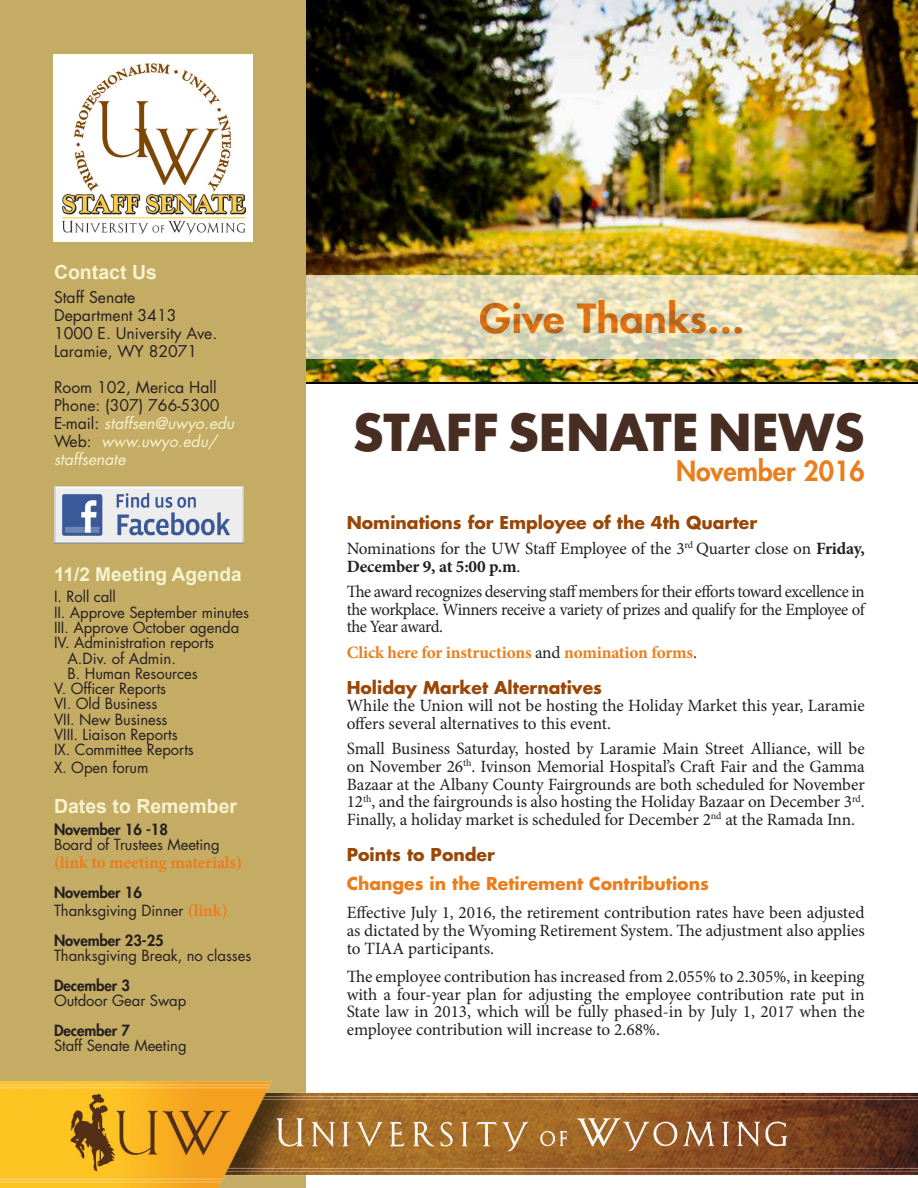
<style>
.page{position:relative;width:918px;height:1188px;background:#fff}
.page>*{position:absolute;margin:0;border:0;box-sizing:border-box;transform-origin:0 0}
.t1{font:700 49.5px "Futura Std";color:#482d23}
.t2{font:800 39px "Futura Std";color:#ea7e1d;scale:1.1 1}
.t3{font:800 27px "Futura Std";color:#ea7e1d}
.t4{font:700 19.5px "Arial";color:#f6f3cf}
.t5{font:700 19.05px "Arial";color:#f6f3cf}
.t6{font:17.25px/17.7px "Minion Pro";letter-spacing:-.005em;color:#231f20;text-align:justify}
.t7{font:700 17.25px "Futura Std";color:#994606}
.t8{font:700 17.25px "Minion Pro";letter-spacing:-.01em;color:#ea7e1d}
.t9{font:700 17.25px "Futura Std";color:#ea7e1d}
.t10{font:15.75px/18px "Futura Std";color:#231f20}
.t11{font:15px/17.7px "Futura Std";letter-spacing:-.005em;color:#231f20}
.t12{font:800 15px "Futura Std";letter-spacing:-.005em;color:#231f20}
.s1{font-style:italic;color:#f6f3cf}
.s2{font-weight:800}
.s3{font-family:"Minion Pro";font-weight:700;font-size:17.25px;color:#ea7e1d}
.s4{font-weight:700}
.s5{font-weight:400;color:#231f20}
</style>
<div class="page">
<div style="left:0;top:0;width:306px;height:1188px;background:#c5ac65"></div>
<div style="left:53px;top:54px;width:200px;height:188px;background:#fff"></div>
<img style="left:62px;top:64px;width:184px;height:170px">
<img style="left:0;top:1081px;width:918px;height:107px">
<img style="left:54px;top:486px;width:190px;height:57px">
<img style="left:306px;top:0;width:612px;height:382px">
<svg style="left:306px;top:275px;width:612px;height:84px;background:#e3ddbb"></svg>
<p class="t4" style="left:54px;top:259px;width:104px">Contact Us</p>
<p class="t10" style="left:54px;top:288px;width:165px">Staff Senate<br>Department 3413<br>1000 E. University Ave.<br>Laramie, WY 82071</p>
<p class="t10" style="left:54px;top:378px;width:182px">Room 102, Merica Hall<br>Phone: (307) 766-5300<br>E-mail: <span class="s1">staffsen@uwyo.edu<br></span>Web: <span class="s1">www.uwyo.edu/ staffsenate</span></p>
<p class="t5" style="left:54px;top:562px;width:189px">11/2 Meeting Agenda</p>
<p class="t11" style="left:54px;top:588px;width:63px">I. Roll call</p>
<p class="t11" style="left:54px;top:603px;width:197px">II. Approve September minutes</p>
<p class="t11" style="left:54px;top:619px;width:187px">III. Approve October agenda</p>
<p class="t11" style="left:54px;top:634px;width:162px">IV. Administration reports</p>
<p class="t11" style="left:68px;top:649px;width:110px">A.Div. of Admin.</p>
<p class="t11" style="left:68px;top:665px;width:132px">B. Human Resources</p>
<p class="t11" style="left:54px;top:680px;width:114px">V. Officer Reports</p>
<p class="t11" style="left:54px;top:695px;width:105px">VI. Old Business</p>
<p class="t11" style="left:54px;top:711px;width:115px">VII. New Business</p>
<p class="t11" style="left:54px;top:726px;width:125px">VIII. Liaison Reports</p>
<p class="t11" style="left:54px;top:741px;width:141px">IX. Committee Reports</p>
<p class="t11" style="left:54px;top:759px;width:96px">X. Open forum</p>
<p class="t4" style="left:54px;top:793px;width:185px">Dates to Remember</p>
<p class="t12" style="left:54px;top:820px;width:116px">November 16 -18</p>
<p class="t11" style="left:54px;top:836px;width:167px">Board of Trustees Meeting</p>
<p class="t8" style="left:54px;top:851px;width:190px">(link to meeting materials)</p>
<p class="t11" style="left:54px;top:884px;width:175px"><span class="s2">November 16<br></span>Thanksgiving Dinner <span class="s3">(link)</span></p>
<p class="t12" style="left:54px;top:931px;width:111px">November 23-25</p>
<p class="t11" style="left:54px;top:947px;width:199px">Thanksgiving Break, no classes</p>
<p class="t12" style="left:54px;top:976px;width:78px">December 3</p>
<p class="t11" style="left:54px;top:992px;width:134px">Outdoor Gear Swap</p>
<p class="t12" style="left:54px;top:1021px;width:78px">December 7</p>
<p class="t11" style="left:54px;top:1037px;width:134px">Staff Senate Meeting</p>
<h2 class="t2" style="left:480px;top:294px;width:242px">Give Thanks...</h2>
<h1 class="t1" style="left:353px;top:400px;width:513px">STAFF SENATE NEWS</h1>
<h3 class="t3" style="left:676px;top:454px;width:190px">November 2016</h3>
<p class="t7" style="left:347px;top:511px;width:412px">Nominations for Employee of the 4th Quarter</p>
<p class="t6" style="left:347px;top:540px;width:520px">Nominations for the UW Staff Employee of the 3<sup>rd</sup> Quarter close on <span class="s4">Friday,<br>December 9, at 5:00 p.m</span>.</p>
<p class="t6" style="left:347px;top:583px;width:520px">The award recognizes deserving staff members for their efforts toward excellence in the workplace. Winners receive a variety of prizes and qualify for the Employee of the Year award.</p>
<p class="t8" style="left:347px;top:640px;width:352px">Click here for instructions <span class="s5">and</span> nomination forms<span class="s5">.</span></p>
<p class="t7" style="left:347px;top:676px;width:257px">Holiday Market Alternatives</p>
<p class="t6" style="left:347px;top:697px;width:520px">While the Union will not be hosting the Holiday Market this year, Laramie offers several alternatives to this event.</p>
<p class="t6" style="left:347px;top:740px;width:520px">Small Business Saturday, hosted by Laramie Main Street Alliance, will be on November 26<sup>th</sup>. Ivinson Memorial Hospital’s Craft Fair and the Gamma Bazaar at the Albany County Fairgrounds are both scheduled for November 12<sup>th</sup>, and the fairgrounds is also hosting the Holiday Bazaar on December 3<sup>rd</sup>.<br>Finally, a holiday market is scheduled for December 2<sup>nd</sup> at the Ramada Inn.</p>
<p class="t7" style="left:347px;top:843px;width:150px">Points to Ponder</p>
<p class="t9" style="left:347px;top:872px;width:364px">Changes in the Retirement Contributions</p>
<p class="t6" style="left:347px;top:904px;width:520px">Effective July 1, 2016, the retirement contribution rates have been adjusted as dictated by the Wyoming Retirement System. The adjustment also applies to TIAA participants.</p>
<p class="t6" style="left:347px;top:968px;width:520px">The employee contribution has increased from 2.055% to 2.305%, in keeping with a four-year plan for adjusting the employee contribution rate put in State law in 2013, which will be fully phased-in by July 1, 2017 when the employee contribution will increase to 2.68%.</p>
</div>
